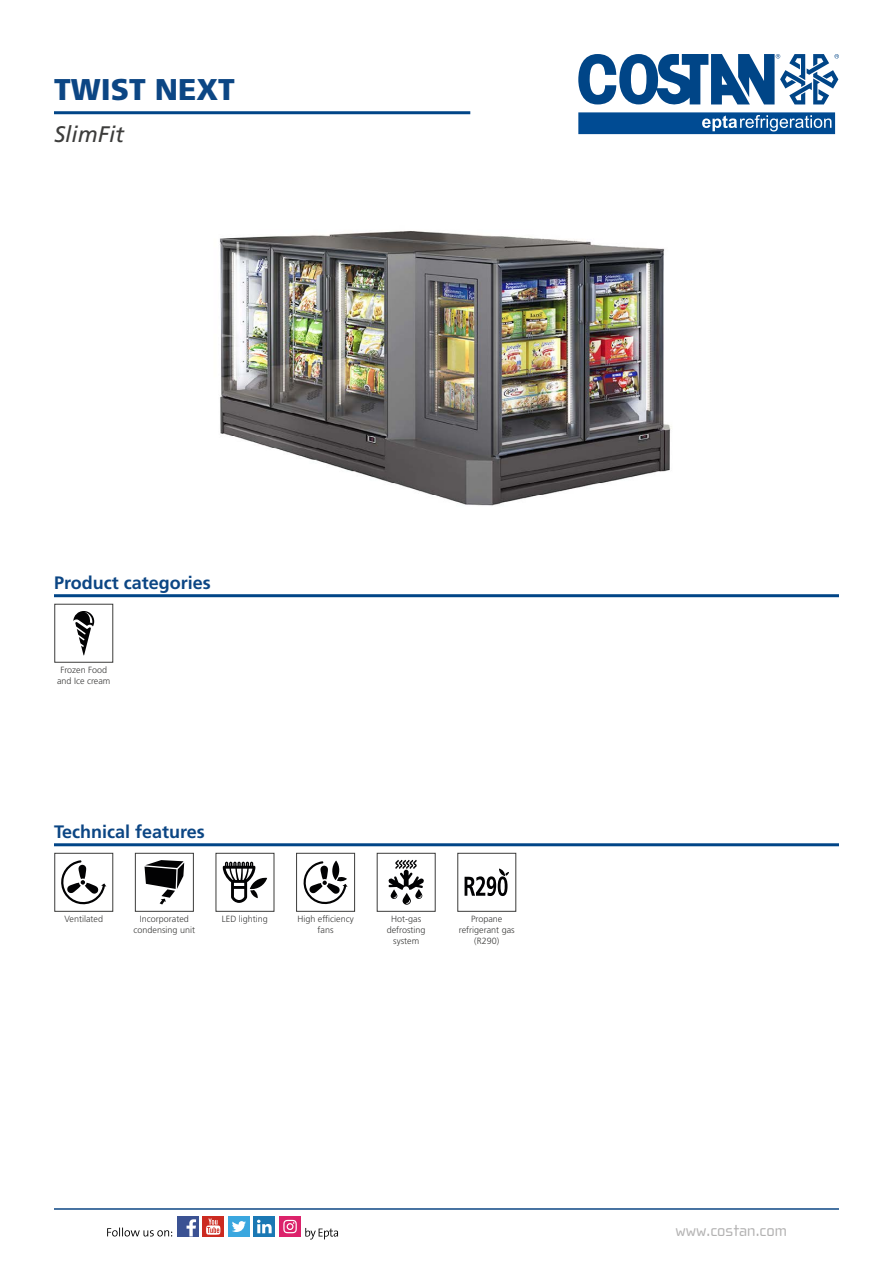
<style>
.page{position:relative;width:893px;height:1263px;background:#fff}
.page>*{position:absolute;margin:0;border:0;box-sizing:border-box;transform-origin:0 0}
.t1{font:900 30px "Frutiger LT Std";color:#0c4684}
.t2{font:italic 22.5px "Frutiger LT Std";color:#3c3c3b}
.t3{font:700 18px "Frutiger LT Std";color:#0c4684}
.t4{font:16.5px "Cholla Wide";color:#b3b2b2}
.t5{font:300 9px/10.8px "Frutiger LT Std";color:#3c3c3b;text-align:center}
</style>
<div class="page">
<hr style="left:54px;top:1208px;width:785px;height:2px;background:#0c4684">
<div style="left:203px;top:1216px;width:21px;height:21px;background:#cb2a20"></div>
<svg style="left:206px;top:1218px;width:14px;height:17px"></svg>
<div style="left:177px;top:1216px;width:21px;height:21px;background:#3b5293"></div>
<svg style="left:187px;top:1219px;width:9px;height:17px"></svg>
<div style="left:254px;top:1216px;width:21px;height:21px;background:#1a78b4"></div>
<svg style="left:257px;top:1220px;width:15px;height:13px"></svg>
<div style="left:228px;top:1216px;width:22px;height:21px;background:#3aa7df"></div>
<svg style="left:232px;top:1221px;width:14px;height:11px"></svg>
<svg style="left:107px;top:1227px;width:65px;height:9px"></svg>
<svg style="left:305px;top:1228px;width:33px;height:11px"></svg>
<div style="left:279px;top:1216px;width:22px;height:21px;background:#dc226b"></div>
<svg style="left:283px;top:1220px;width:14px;height:13px"></svg>
<hr style="left:54px;top:111px;width:416px;height:3px;background:#014587">
<hr style="left:54px;top:843px;width:785px;height:3px;background:#014587">
<hr style="left:54px;top:594px;width:785px;height:3px;background:#014587">
<svg style="left:578px;top:54px;width:261px;height:80px"></svg>
<img style="left:219px;top:231px;width:453px;height:275px">
<svg style="left:73px;top:611px;width:21px;height:45px"></svg>
<div style="left:54px;top:604px;width:59px;height:59px;border:1px solid #3c3c3b"></div>
<svg style="left:61px;top:860px;width:45px;height:45px"></svg>
<div style="left:54px;top:853px;width:59px;height:59px;border:1px solid #3c3c3b"></div>
<svg style="left:145px;top:860px;width:39px;height:44px"></svg>
<div style="left:135px;top:853px;width:59px;height:59px;border:1px solid #3c3c3b"></div>
<svg style="left:250px;top:877px;width:17px;height:13px"></svg>
<svg style="left:223px;top:862px;width:35px;height:41px"></svg>
<div style="left:216px;top:853px;width:58px;height:59px;border:1px solid #3c3c3b"></div>
<svg style="left:303px;top:861px;width:45px;height:44px"></svg>
<svg style="left:331px;top:860px;width:9px;height:20px"></svg>
<div style="left:296px;top:853px;width:59px;height:59px;border:1px solid #3c3c3b"></div>
<svg style="left:388px;top:860px;width:36px;height:45px"></svg>
<div style="left:377px;top:853px;width:59px;height:59px;border:1px solid #3c3c3b"></div>
<svg style="left:465px;top:868px;width:44px;height:28px"></svg>
<div style="left:457px;top:853px;width:59px;height:59px;border:1px solid #3c3c3b"></div>
<h1 class="t1" style="left:54px;top:72px;width:182px">TWIST NEXT</h1>
<h2 class="t2" style="left:54px;top:121px;width:72px">SlimFit</h2>
<h3 class="t3" style="left:54px;top:572px;width:158px">Product categories</h3>
<p class="t5" style="left:57px;top:664px;width:55px">Frozen Food and Ice cream</p>
<h3 class="t3" style="left:54px;top:821px;width:152px">Technical features</h3>
<p class="t5" style="left:65px;top:914px;width:40px">Ventilated</p>
<p class="t5" style="left:134px;top:914px;width:63px">Incorporated condensing unit</p>
<p class="t5" style="left:222px;top:914px;width:48px">LED lighting</p>
<p class="t5" style="left:297px;top:914px;width:58px">High efficiency fans</p>
<p class="t5" style="left:387px;top:914px;width:40px">Hot-gas defrosting system</p>
<p class="t5" style="left:459px;top:914px;width:57px">Propane refrigerant gas (R290)</p>
<h3 class="t4" style="left:675px;top:1221px;width:113px">www.costan.com</h3>
</div>
